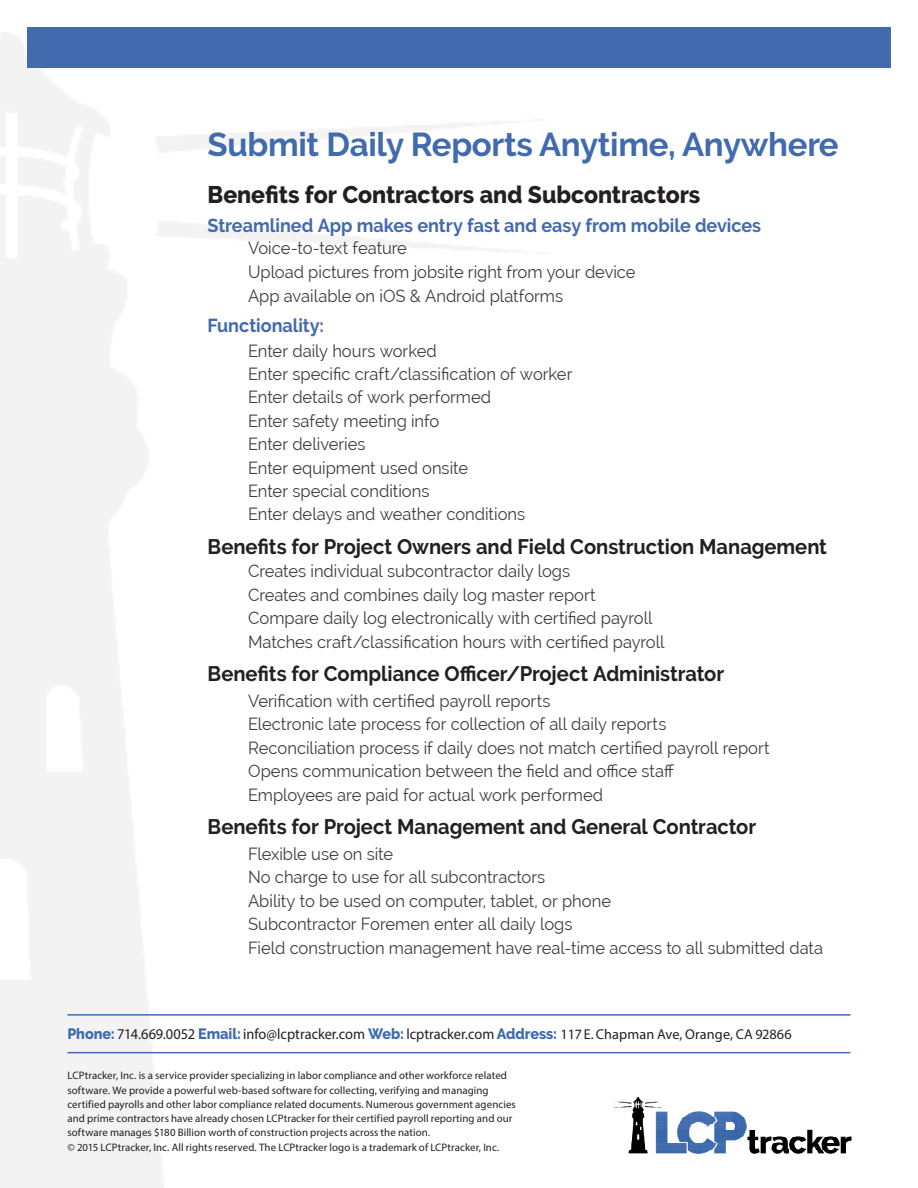
<style>
.page{position:relative;width:918px;height:1188px;background:#fff}
.page>*{position:absolute;margin:0;border:0;box-sizing:border-box;transform-origin:0 0}
.t1{font:700 33px "Raleway";letter-spacing:-.01em;color:#416aaf}
.t2{font:800 24px "Raleway";color:#231f20;scale:.96 1}
.t3{font:700 21px "Raleway";color:#231f20;scale:.96 1}
.t4{font:700 18.75px "Raleway";color:#416aaf;scale:.96 1}
.t5{font:17.25px "Raleway";color:#3e3e3f;scale:.96 1}
.t6{font:15px "Myriad Pro";color:#231f20;scale:.96 1}
.t7{font:10.8px/14.2px "Myriad Pro";letter-spacing:.005em;color:#231f20}
.s1{font-family:"Raleway";font-weight:800;color:#416aaf}
.s2{font-size:14.25px}
</style>
<div class="page">
<hr style="left:68px;top:1014px;width:782px;height:2px;background:#436cae">
<hr style="left:68px;top:1052px;width:782px;height:1px;background:#436cae">
<img style="left:614px;top:1097px;width:238px;height:57px">
<div style="left:27px;top:27px;width:864px;height:41px;background:#416aaf"></div>
<p class="t1" style="left:208px;top:126px;width:633px">Submit Daily Reports Anytime, Anywhere</p>
<p class="t2" style="left:208px;top:181px;width:515px">Benefits for Contractors and Subcontractors</p>
<p class="t4" style="left:208px;top:215px;width:578px">Streamlined App makes entry fast and easy from mobile devices</p>
<p class="t5" style="left:248px;top:238px;width:167px">Voice-to-text feature</p>
<p class="t5" style="left:248px;top:262px;width:405px">Upload pictures from jobsite right from your device</p>
<p class="t5" style="left:248px;top:285px;width:330px">App available on iOS &amp; Android platforms</p>
<p class="t4" style="left:208px;top:315px;width:123px">Functionality:</p>
<p class="t5" style="left:248px;top:341px;width:198px">Enter daily hours worked</p>
<p class="t5" style="left:248px;top:363px;width:339px">Enter specific craft/classification of worker</p>
<p class="t5" style="left:248px;top:387px;width:255px">Enter details of work performed</p>
<p class="t5" style="left:248px;top:410px;width:201px">Enter safety meeting info</p>
<p class="t5" style="left:248px;top:434px;width:124px">Enter deliveries</p>
<p class="t5" style="left:248px;top:457px;width:231px">Enter equipment used onsite</p>
<p class="t5" style="left:248px;top:481px;width:190px">Enter special conditions</p>
<p class="t5" style="left:248px;top:504px;width:290px">Enter delays and weather conditions</p>
<p class="t3" style="left:208px;top:534px;width:647px">Benefits for Project Owners and Field Construction Management</p>
<p class="t5" style="left:248px;top:561px;width:337px">Creates individual subcontractor daily logs</p>
<p class="t5" style="left:248px;top:585px;width:364px">Creates and combines daily log master report</p>
<p class="t5" style="left:248px;top:608px;width:423px">Compare daily log electronically with certified payroll</p>
<p class="t5" style="left:248px;top:632px;width:435px">Matches craft/classification hours with certified payroll</p>
<p class="t3" style="left:208px;top:662px;width:540px">Benefits for Compliance Officer/Project Administrator</p>
<p class="t5" style="left:248px;top:691px;width:317px">Verification with certified payroll reports</p>
<p class="t5" style="left:248px;top:714px;width:437px">Electronic late process for collection of all daily reports</p>
<p class="t5" style="left:248px;top:738px;width:545px">Reconciliation process if daily does not match certified payroll report</p>
<p class="t5" style="left:248px;top:761px;width:445px">Opens communication between the field and office staff</p>
<p class="t5" style="left:248px;top:785px;width:371px">Employees are paid for actual work performed</p>
<p class="t3" style="left:208px;top:814px;width:573px">Benefits for Project Management and General Contractor</p>
<p class="t5" style="left:248px;top:844px;width:153px">Flexible use on site</p>
<p class="t5" style="left:248px;top:867px;width:311px">No charge to use for all subcontractors</p>
<p class="t5" style="left:248px;top:891px;width:380px">Ability to be used on computer, tablet, or phone</p>
<p class="t5" style="left:248px;top:914px;width:339px">Subcontractor Foremen enter all daily logs</p>
<p class="t5" style="left:248px;top:937px;width:601px">Field construction management have real-time access to all submitted data</p>
<p class="t6" style="left:68px;top:1025px;width:756px"><span class="s1">Phone:</span> 714.669.0052 <span class="s1">Email:</span> info@lcptracker.com <span class="s1">Web:</span> lcptracker.com <span class="s1">Address:</span> <span class="s2">117 E. Chapman Ave, Orange, CA 92866</span></p>
<p class="t7" style="left:68px;top:1069px;width:450px">LCPtracker, Inc. is a service provider specializing in labor compliance and other workforce related software. We provide a powerful web-based software for collecting, verifying and managing certified payrolls and other labor compliance related documents. Numerous government agencies and prime contractors have already chosen LCPtracker for their certified payroll reporting and our software manages $180 Billion worth of construction projects across the nation.<br>© 2015 LCPtracker, Inc. All rights reserved. The LCPtracker logo is a trademark of LCPtracker, Inc.</p>
</div>
